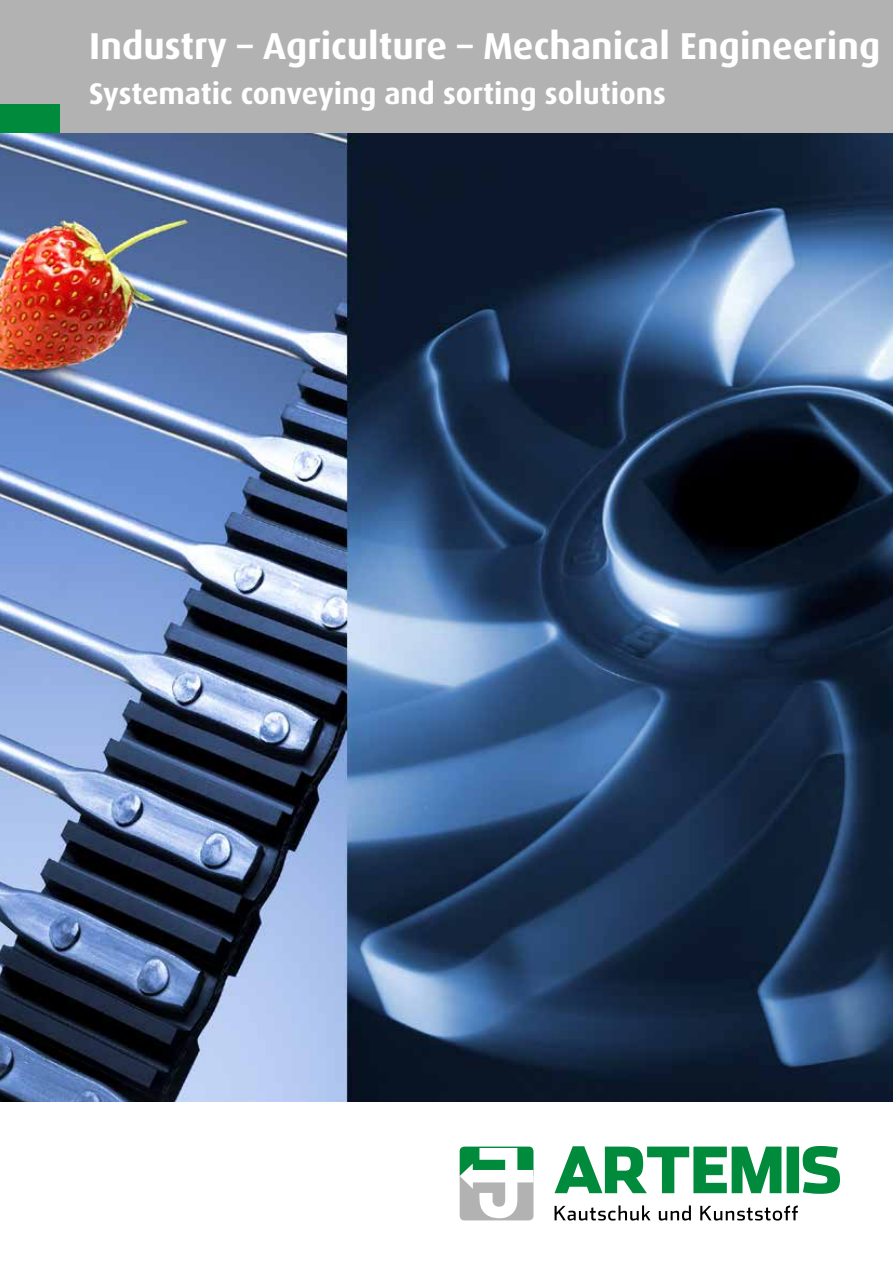
<style>
.page{position:relative;width:893px;height:1263px;background:#fff}
.page>*{position:absolute;margin:0;border:0;box-sizing:border-box;transform-origin:0 0}
.t1{font:700 42px "Dax Pro";color:#fff}
.t2{font:700 37.5px "Dax Pro";color:#fff}
.t3{font:700 30px "Dax Pro";color:#fff}
</style>
<div class="page">
<div style="left:0;top:0;width:893px;height:134px;background:#b3b2b2"></div>
<div style="left:0;top:104px;width:60px;height:30px;background:#008a3c"></div>
<svg style="left:460px;top:1146px;width:73px;height:74px"></svg>
<svg style="left:554px;top:1146px;width:286px;height:48px"></svg>
<svg style="left:555px;top:1205px;width:243px;height:15px"></svg>
<img style="left:0;top:134px;width:893px;height:967px">
<p class="t2" style="left:89px;top:22px;width:792px">Industry – Agriculture – Mechanical Engineering</p>
<p class="t3" style="left:89px;top:75px;width:578px">Systematic conveying and sorting solutions</p>
<p class="t1" style="left:89px;top:41px;width:83px">Titel</p>
</div>
